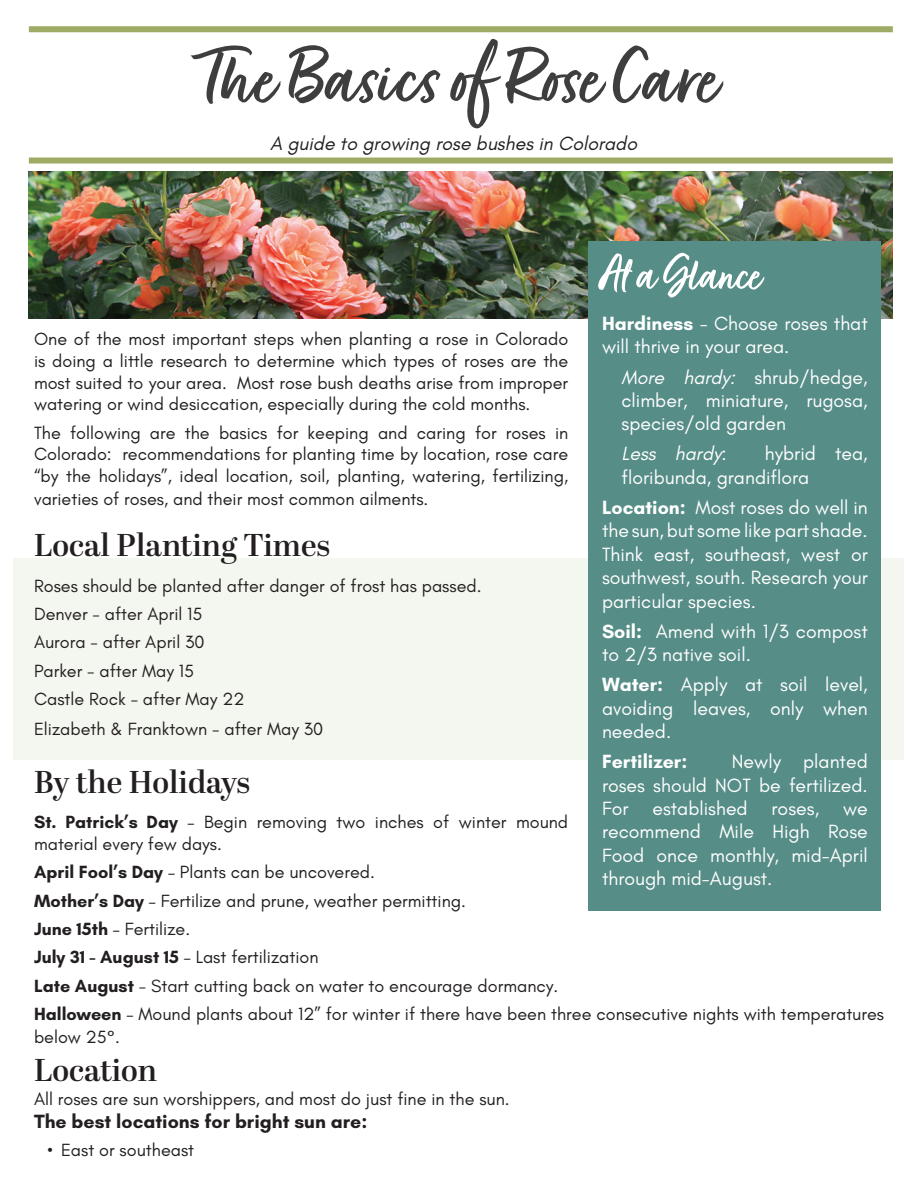
<style>
.page{position:relative;width:918px;height:1188px;background:#fff}
.page>*{position:absolute;margin:0;border:0;box-sizing:border-box;transform-origin:0 0}
.t1{font:90px "Fave Script Bold Pro";letter-spacing:.005em;color:#3e3e3f}
.t2{font:54px "Fave Script Bold Pro";color:#fff}
.t3{font:600 31.5px "Abril Display";color:#231f20}
.t4{font:19.5px/23.4px "Glacial Indifference";color:#fff;text-align:justify}
.t5{font:italic 19.5px "Glacial Indifference";color:#231f20}
.t6{font:700 19.5px "Glacial Indifference";color:#231f20}
.t7{font:700 19.5px "Glacial Indifference";color:#fff}
.t8{font:italic 19.5px "Glacial Indifference";color:#fff}
.t9{font:18px/28.3px "Glacial Indifference";color:#231f20}
.s1{font-weight:700}
.s2{font-style:italic}
.s3{font-style:normal}
</style>
<div class="page">
<div style="left:29px;top:26px;width:864px;height:6px;background:#9eab64"></div>
<div style="left:29px;top:158px;width:864px;height:6px;background:#9eab64"></div>
<img style="left:29px;top:172px;width:864px;height:146px">
<div style="left:14px;top:558px;width:890px;height:58px;background:#f4f7ef"></div>
<div style="left:14px;top:615px;width:890px;height:58px;background:#f4f7ef"></div>
<div style="left:14px;top:671px;width:890px;height:59px;background:#f4f7ef"></div>
<div style="left:14px;top:700px;width:890px;height:60px;background:#f4f7ef"></div>
<div style="left:589px;top:242px;width:292px;height:669px;background:#568d87"></div>
<h1 class="t1" style="left:201px;top:29px;width:521px">The Basics of Rose Care</h1>
<p class="t5" style="left:270px;top:133px;width:369px">A guide to growing rose bushes in Colorado</p>
<h2 class="t2" style="left:637px;top:245px;width:127px">a Glance</h2>
<p class="t4" style="left:602px;top:312px;width:267px"><span class="s1">Hardiness</span> <span class="s2">-</span> Choose roses that will thrive in your area.</p>
<p class="t4" style="left:622px;top:366px;width:248px"><span class="s2">More hardy:</span> shrub/hedge, climber, miniature, rugosa, species/old garden</p>
<p class="t8" style="left:622px;top:443px;width:107px">Less hardy<span class="s3">:</span></p>
<p class="t9" style="left:34px;top:329px;width:536px;line-height:21.6px;text-align:justify">One of the most important steps when planting a rose in Colorado is doing a little research to determine which types of roses are the most suited to your area. Most rose bush deaths arise from improper watering or wind desiccation, especially during the cold months.</p>
<p class="t9" style="left:34px;top:422px;width:536px;line-height:21.6px;text-align:justify">The following are the basics for keeping and caring for roses in Colorado: recommendations for planting time by location, rose care “by the holidays”, ideal location, soil, planting, watering, fertilizing,</p>
<p class="t9" style="left:34px;top:485px;width:396px">varieties of roses, and their most common ailments.</p>
<h3 class="t3" style="left:34px;top:524px;width:298px">Local Planting Times</h3>
<p class="t9" style="left:34px;top:572px;width:449px">Roses should be planted after danger of frost has passed.<br>Denver - after April 15<br>Aurora - after April 30<br>Parker - after May 15<br>Castle Rock - after May 22</p>
<p class="t9" style="left:34px;top:715px;width:291px">Elizabeth &amp; Franktown - after May 30</p>
<h3 class="t3" style="left:34px;top:760px;width:218px">By the Holidays</h3>
<p class="t9" style="left:34px;top:812px;width:536px;line-height:21.6px"><span class="s1">St. Patrick’s Day</span> – Begin removing two inches of winter mound material every few days.</p>
<p class="t9" style="left:34px;top:858px;width:852px"><span class="s1">April Fool’s Day</span> – Plants can be uncovered.<br><span class="s1">Mother’s Day</span> – Fertilize and prune, weather permitting.<br><span class="s1">June 15th</span> – Fertilize.<br><span class="s1">July 31 - August 15</span> – Last fertilization<br><span class="s1">Late August</span> - Start cutting back on water to encourage dormancy.<br><span class="s1">Halloween</span> – Mound plants about 12” for winter if there have been three consecutive nights with temperatures</p>
<p class="t9" style="left:34px;top:1023px;width:87px">below 25°.</p>
<h3 class="t3" style="left:34px;top:1048px;width:125px">Location</h3>
<p class="t9" style="left:34px;top:1085px;width:477px">All roses are sun worshippers, and most do just fine in the sun.</p>
<p class="t6" style="left:34px;top:1109px;width:335px">The best locations for bright sun are:</p>
<p class="t9" style="left:48px;top:1136px;width:148px">• East or southeast</p>
<p class="t4" style="left:622px;top:443px;width:248px;text-indent:143px">hybrid tea, floribunda, grandiflora</p>
<p class="t4" style="left:602px;top:496px;width:267px"><span class="s1">Location:</span> Most roses do well in the sun, but some like part shade.<br>Think east, southeast, west or southwest, south. Research your particular species.</p>
<p class="t4" style="left:602px;top:620px;width:267px"><span class="s1">Soil:</span> Amend with 1/3 compost to 2/3 native soil.</p>
<p class="t4" style="left:602px;top:673px;width:267px"><span class="s1">Water:</span> Apply at soil level, avoiding leaves, only when needed.</p>
<p class="t7" style="left:602px;top:750px;width:87px">Fertilizer:</p>
<p class="t4" style="left:602px;top:750px;width:267px;text-indent:130px">Newly planted roses should NOT be fertilized.<br>For established roses, we recommend Mile High Rose Food once monthly, mid-April through mid-August.</p>
</div>
